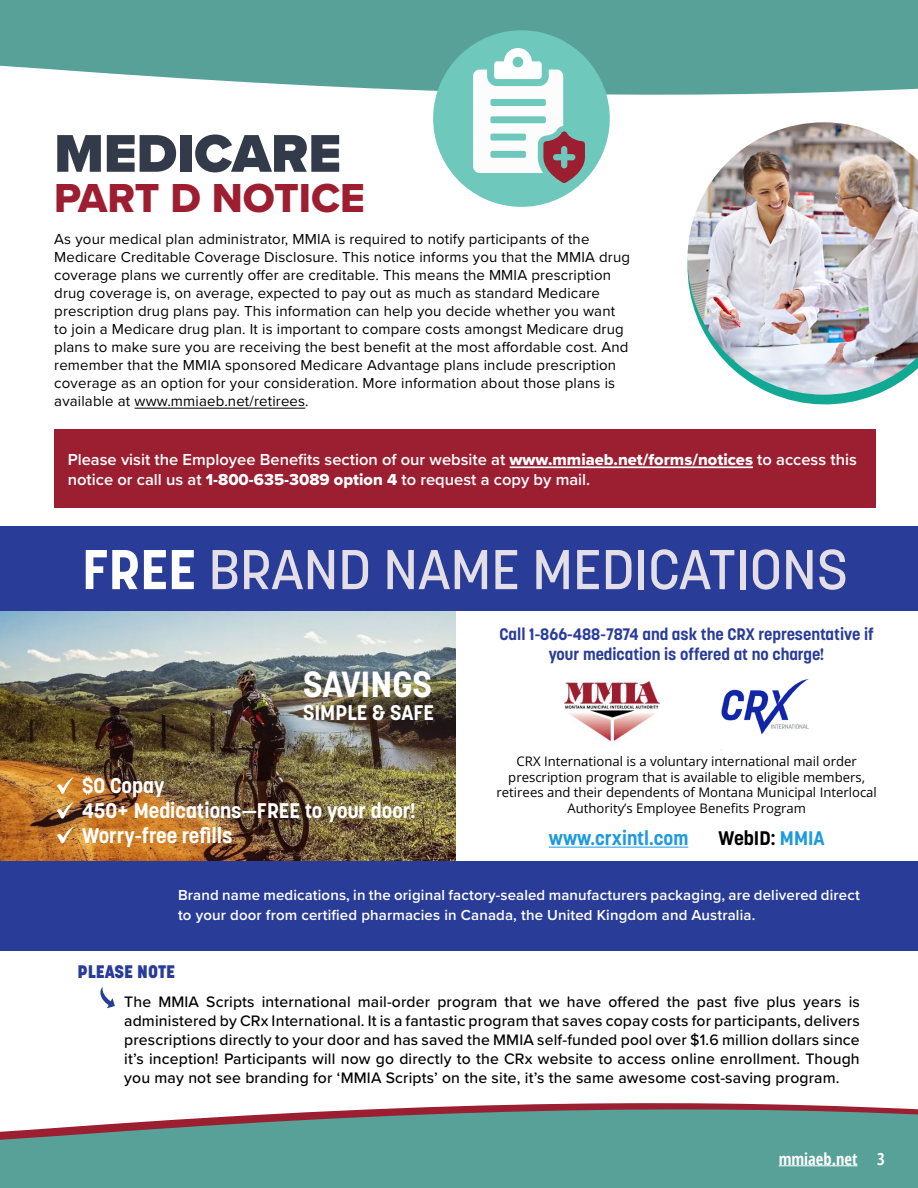
<style>
.page{position:relative;width:918px;height:1188px;background:#fff}
.page>*{position:absolute;margin:0;border:0;box-sizing:border-box;transform-origin:0 0}
.t1{font:500 55.5px "Korolev";color:#e4dfe6}
.t2{font:900 55.05px "Proxima Nova";color:#333b4a}
.t3{font:42px "Proxima Nova Extrabld";color:#9c1e30}
.t4{font:700 36px "Korolev";color:#fff}
.t5{font:700 21px/25.2px "Korolev";color:#fff}
.t6{font:700 19.5px "Korolev";color:#1d9add}
.t7{font:700 19.5px "Korolev";color:#000}
.t8{font:800 18px "Korolev";color:#293c98}
.t9{font:600 16.5px/19.8px "Proxima Nova";color:#fff}
.t10{font:700 16.5px/19.8px "Korolev";color:#293c98;text-align:center}
.t11{font:700 condensed 16.5px "Open Sans";color:#fff}
.t12{font:500 15.75px/18.9px "Proxima Nova";letter-spacing:.01em;color:#000;text-align:justify}
.t13{font:15px/18px "Proxima Nova";letter-spacing:.01em;color:#000}
.t14{font:600 15px/19.5px "Proxima Nova";letter-spacing:.01em;color:#fff}
.t15{font:13.2px/15.8px "Open Sans";color:#000;text-align:center}
.s1{font-family:"Proxima Nova Extrabld";font-weight:400}
.s2{font-weight:700;color:#fff}
.s3{color:#1d9add}
</style>
<div class="page">
<div style="left:54px;top:429px;width:822px;height:79px;background:#9b1e31"></div>
<svg style="left:506px;top:1103px;width:291px;height:2px"></svg>
<svg style="left:0;top:1105px;width:918px;height:83px;background:#699e97"></svg>
<hr style="left:779px;top:1165px;width:79px;height:1px;background:#fff">
<hr style="left:135px;top:408px;width:170px;height:1px;background:#000">
<hr style="left:510px;top:466px;width:243px;height:2px;background:#fff">
<svg style="left:0;top:0;width:918px;height:95px;background:#67aaa2"></svg>
<svg style="left:687px;top:249px;width:188px;height:156px"></svg>
<img style="left:688px;top:122px;width:230px;height:273px">
<svg style="left:421px;top:18px;width:201px;height:189px"></svg>
<img style="left:0;top:610px;width:456px;height:251px">
<div style="left:0;top:526px;width:918px;height:84px;background:#293c98"></div>
<div style="left:0;top:861px;width:918px;height:89px;background:#293c98"></div>
<img style="left:721px;top:662px;width:88px;height:89px">
<img style="left:564px;top:681px;width:95px;height:64px">
<hr style="left:549px;top:847px;width:139px;height:1px;background:#1d9add">
<svg style="left:57px;top:777px;width:16px;height:17px"></svg>
<svg style="left:57px;top:802px;width:16px;height:17px"></svg>
<svg style="left:57px;top:827px;width:16px;height:17px"></svg>
<svg style="left:100px;top:987px;width:15px;height:21px"></svg>
<h2 class="t2" style="left:54px;top:112px;width:288px">MEDICARE</h2>
<h3 class="t3" style="left:54px;top:167px;width:312px">PART D NOTICE</h3>
<p class="t13" style="left:54px;top:229px;width:577px">As your medical plan administrator, MMIA is required to notify participants of the Medicare Creditable Coverage Disclosure. This notice informs you that the MMIA drug coverage plans we currently offer are creditable. This means the MMIA prescription drug coverage is, on average, expected to pay out as much as standard Medicare prescription drug plans pay. This information can help you decide whether you want to join a Medicare drug plan. It is important to compare costs amongst Medicare drug plans to make sure you are receiving the best benefit at the most affordable cost. And remember that the MMIA sponsored Medicare Advantage plans include prescription coverage as an option for your consideration. More information about those plans is available at www.mmiaeb.net/retirees.</p>
<p class="t9" style="left:68px;top:449px;width:791px">Please visit the Employee Benefits section of our website at <span class="s1">www.mmiaeb.net/forms/notices</span> to access this notice or call us at <span class="s1">1-800-635-3089 option 4</span> to request a copy by mail.</p>
<h1 class="t1" style="left:82px;top:535px;width:768px"><span class="s2">FREE</span> BRAND NAME MEDICATIONS</h1>
<h3 class="t4" style="left:303px;top:662px;width:131px">SAVINGS</h3>
<h3 class="t5" style="left:303px;top:700px;width:133px">SIMPLE &amp; SAFE</h3>
<h3 class="t5" style="left:82px;top:773px;width:336px">$0 Copay<br>450+ Medications—FREE to your door!<br>Worry-free refills</h3>
<p class="t10" style="left:500px;top:624px;width:376px">Call 1-866-488-7874 and ask the CRX representative if your medication is offered at no charge!</p>
<p class="t15" style="left:497px;top:753px;width:382px">CRX International is a voluntary international mail order prescription program that is available to eligible members, retirees and their dependents of Montana Municipal Interlocal Authority’s Employee Benefits Program</p>
<h3 class="t6" style="left:549px;top:825px;width:141px">www.crxintl.com</h3>
<h3 class="t7" style="left:719px;top:825px;width:108px">WebID: <span class="s3">MMIA</span></h3>
<p class="t14" style="left:178px;top:885px;width:683px">Brand name medications, in the original factory-sealed manufacturers packaging, are delivered direct to your door from certified pharmacies in Canada, the United Kingdom and Australia.</p>
<p class="t8" style="left:78px;top:960px;width:99px">PLEASE NOTE</p>
<p class="t12" style="left:124px;top:992px;width:737px">The MMIA Scripts international mail-order program that we have offered the past five plus years is administered by CRx International. It is a fantastic program that saves copay costs for participants, delivers prescriptions directly to your door and has saved the MMIA self-funded pool over $1.6 million dollars since it’s inception! Participants will now go directly to the CRx website to access online enrollment. Though you may not see branding for ‘MMIA Scripts’ on the site, it’s the same awesome cost-saving program.</p>
<p class="t11" style="left:779px;top:1147px;width:108px">mmiaeb.net 3</p>
</div>
